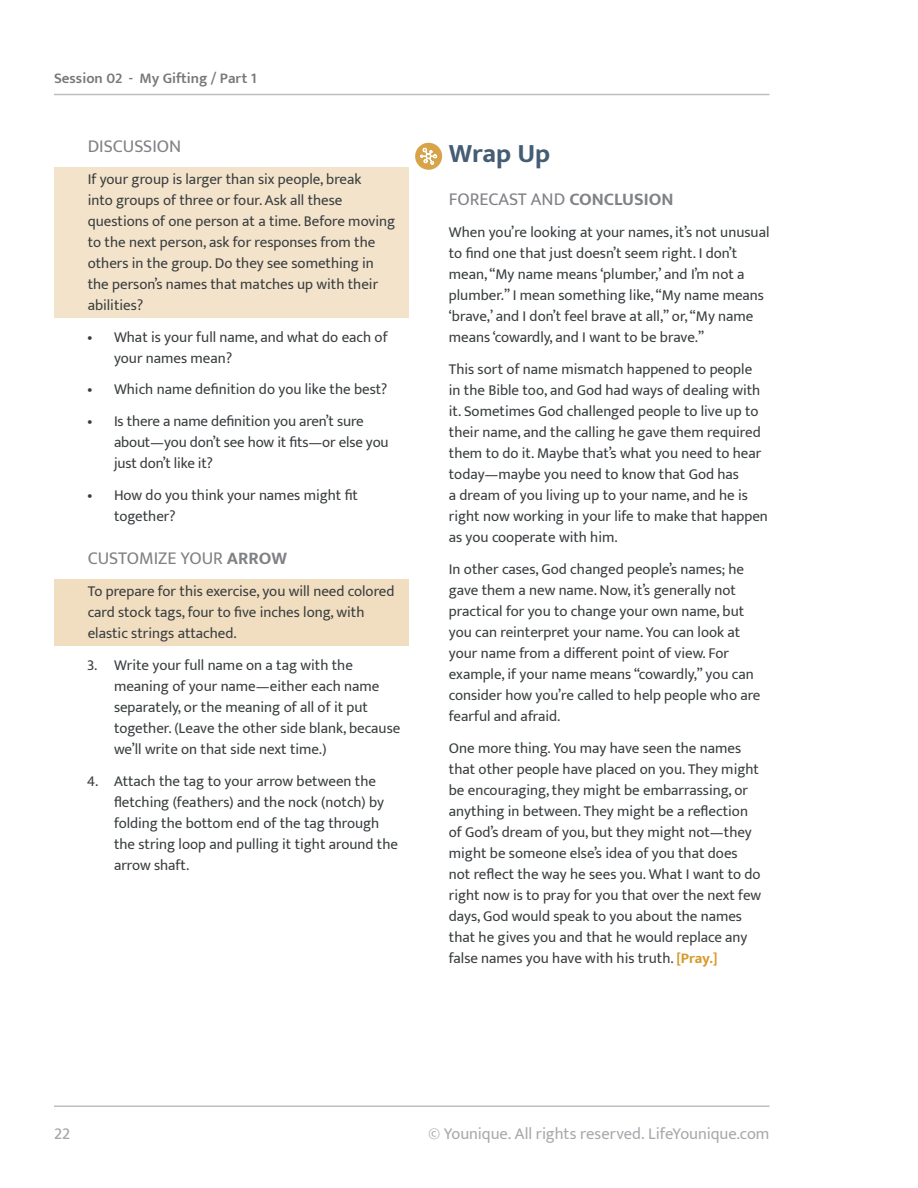
<style>
.page{position:relative;width:918px;height:1188px;background:#fff}
.page>*{position:absolute;margin:0;border:0;box-sizing:border-box;transform-origin:0 0}
.t1{font:700 27px "Mukta";color:#455d74}
.t2{font:18px "Mukta";color:#808285}
.t3{font:16.5px "Mukta";letter-spacing:-.005em;color:#a7a9ac}
.t4{font:500 16.5px "Mukta";color:#a7a9ac}
.t5{font:15px/21px "Mukta";color:#3a3e40}
.t6{font:600 15px "Mukta";color:#77787b}
.s1{font-weight:700}
.s2{font-weight:700;color:#d79a2b}
</style>
<div class="page">
<div style="left:54px;top:167px;width:354px;height:151px;background:#f3e3ca"></div>
<div style="left:54px;top:579px;width:354px;height:67px;background:#f1dec1"></div>
<div style="left:415px;top:143px;width:27px;height:27px;background:#d8a44a;border-radius:50%"></div>
<svg style="left:420px;top:148px;width:17px;height:16px"></svg>
<p class="t6" style="left:54px;top:69px;width:204px">Session 02 - My Gifting / Part 1</p>
<p class="t2" style="left:88px;top:135px;width:95px">DISCUSSION</p>
<p class="t5" style="left:88px;top:168px;width:309px">If your group is larger than six people, break<br>into groups of three or four. Ask all these questions of one person at a time. Before moving to the next person, ask for responses from the others in the group. Do they see something in the person’s names that matches up with their abilities?</p>
<p class="t5" style="left:114px;top:326px;width:275px;text-indent:-27px">• What is your full name, and what do each of your names mean?</p>
<p class="t5" style="left:87px;top:379px;width:302px">• Which name definition do you like the best?</p>
<p class="t5" style="left:114px;top:411px;width:276px;text-indent:-27px">• Is there a name definition you aren’t sure about—you don’t see how it fits—or else you just don’t like it?</p>
<p class="t5" style="left:114px;top:484px;width:246px;text-indent:-27px">• How do you think your names might fit together?</p>
<p class="t2" style="left:88px;top:548px;width:201px">CUSTOMIZE YOUR <span class="s1">ARROW</span></p>
<p class="t5" style="left:88px;top:580px;width:308px">To prepare for this exercise, you will need colored card stock tags, four to five inches long, with elastic strings attached.</p>
<p class="t5" style="left:114px;top:654px;width:288px;text-indent:-27px">3. Write your full name on a tag with the meaning of your name—either each name separately, or the meaning of all of it put together. (Leave the other side blank, because we’ll write on that side next time.)</p>
<p class="t5" style="left:114px;top:770px;width:286px;text-indent:-27px">4. Attach the tag to your arrow between the fletching (feathers) and the nock (notch) by folding the bottom end of the tag through the string loop and pulling it tight around the arrow shaft.</p>
<h1 class="t1" style="left:449px;top:137px;width:103px">Wrap Up</h1>
<p class="t2" style="left:449px;top:189px;width:226px">FORECAST AND <span class="s1">CONCLUSION</span></p>
<p class="t5" style="left:449px;top:222px;width:322px">When you’re looking at your names, it’s not unusual to find one that just doesn’t seem right. I don’t mean, “My name means ‘plumber,’ and I’m not a plumber.” I mean something like, “My name means ‘brave,’ and I don’t feel brave at all,” or, “My name means ‘cowardly, and I want to be brave.”</p>
<p class="t5" style="left:449px;top:358px;width:321px">This sort of name mismatch happened to people<br>in the Bible too, and God had ways of dealing with it. Sometimes God challenged people to live up to their name, and the calling he gave them required them to do it. Maybe that’s what you need to hear today—maybe you need to know that God has<br>a dream of you living up to your name, and he is right now working in your life to make that happen as you cooperate with him.</p>
<p class="t5" style="left:449px;top:558px;width:313px">In other cases, God changed people’s names; he gave them a new name. Now, it’s generally not practical for you to change your own name, but you can reinterpret your name. You can look at your name from a different point of view. For example, if your name means “cowardly,” you can consider how you’re called to help people who are fearful and afraid.</p>
<p class="t5" style="left:449px;top:737px;width:314px">One more thing. You may have seen the names that other people have placed on you. They might be encouraging, they might be embarrassing, or anything in between. They might be a reflection of God’s dream of you, but they might not—they might be someone else’s idea of you that does not reflect the way he sees you. What I want to do right now is to pray for you that over the next few days, God would speak to you about the names that he gives you and that he would replace any false names you have with his truth. <span class="s2">[Pray.]</span></p>
<p class="t4" style="left:54px;top:1124px;width:18px">22</p>
<p class="t3" style="left:428px;top:1123px;width:343px">© Younique. All rights reserved. LifeYounique.com</p>
</div>
